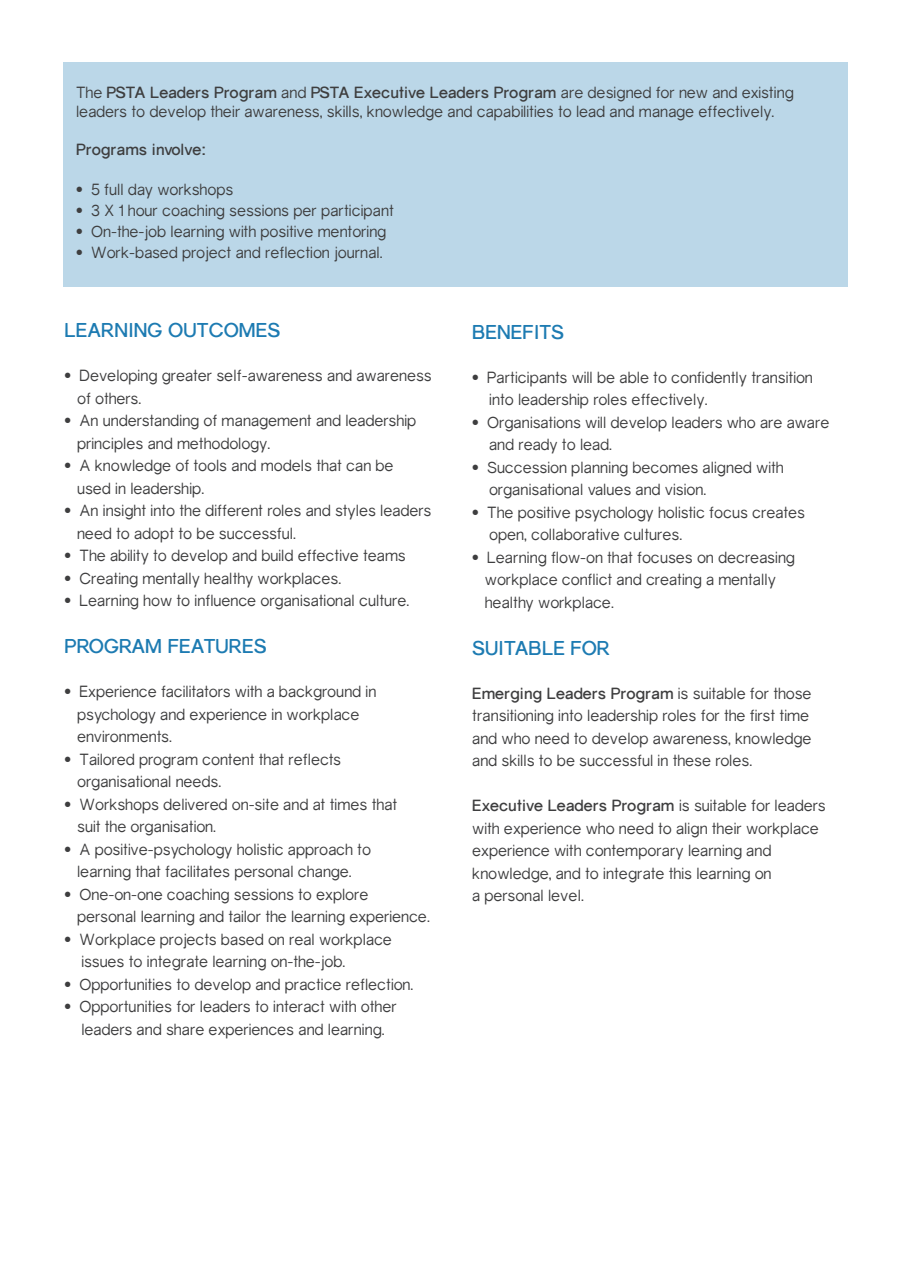
<style>
.page{position:relative;width:910px;height:1280px;background:#fff}
.page>*{position:absolute;margin:0;border:0;box-sizing:border-box;transform-origin:0 0}
.t1{font:700 19.5px "Gravity";color:#1d7bb2}
.t2{font:15.75px/22.5px "Gravity";color:#3e3e3f}
.t3{font:700 15.75px "Gravity";letter-spacing:-.01em;color:#3e3e3f}
.s1{font-weight:700}
</style>
<div class="page">
<div style="left:63px;top:63px;width:784px;height:224px;background:#bbd7e8"></div>
<p class="t2" style="left:76px;top:83px;width:719px;line-height:18.9px">The <span class="s1">PSTA Leaders Program</span> and <span class="s1">PSTA Executive Leaders Program</span> are designed for new and existing leaders to develop their awareness, skills, knowledge and capabilities to lead and manage effectively.</p>
<p class="t3" style="left:76px;top:140px;width:132px">Programs involve:</p>
<p class="t2" style="left:76px;top:178px;width:159px">• 5 full day workshops</p>
<p class="t2" style="left:76px;top:199px;width:319px">• 3 X 1 hour coaching sessions per participant</p>
<p class="t2" style="left:76px;top:220px;width:312px">• On-the-job learning with positive mentoring</p>
<p class="t2" style="left:76px;top:241px;width:308px">• Work-based project and reflection journal.</p>
<p class="t1" style="left:64px;top:318px;width:217px">LEARNING OUTCOMES</p>
<p class="t2" style="left:77px;top:365px;width:356px;text-indent:-13px">• Developing greater self-awareness and awareness of others.</p>
<p class="t2" style="left:77px;top:410px;width:341px;text-indent:-13px">• An understanding of management and leadership principles and methodology.</p>
<p class="t2" style="left:64px;top:455px;width:331px">• A knowledge of tools and models that can be</p>
<p class="t2" style="left:77px;top:477px;width:129px">used in leadership.</p>
<p class="t2" style="left:77px;top:500px;width:356px;text-indent:-13px">• An insight into the different roles and styles leaders need to adopt to be successful.</p>
<p class="t2" style="left:64px;top:545px;width:343px">• The ability to develop and build effective teams</p>
<p class="t2" style="left:64px;top:567px;width:278px">• Creating mentally healthy workplaces.</p>
<p class="t2" style="left:64px;top:590px;width:346px">• Learning how to influence organisational culture.</p>
<p class="t1" style="left:64px;top:634px;width:204px">PROGRAM FEATURES</p>
<p class="t2" style="left:64px;top:680px;width:313px;text-align:center">• Experience facilitators with a background in psychology and experience in workplace</p>
<p class="t2" style="left:77px;top:725px;width:96px">environments.</p>
<p class="t2" style="left:64px;top:748px;width:278px">• Tailored program content that reflects</p>
<p class="t2" style="left:77px;top:770px;width:146px">organisational needs.</p>
<p class="t2" style="left:64px;top:793px;width:334px">• Workshops delivered on-site and at times that</p>
<p class="t2" style="left:77px;top:815px;width:140px">suit the organisation.</p>
<p class="t2" style="left:64px;top:838px;width:308px">• A positive-psychology holistic approach to</p>
<p class="t2" style="left:77px;top:860px;width:276px">learning that facilitates personal change.</p>
<p class="t2" style="left:64px;top:883px;width:306px">• One-on-one coaching sessions to explore</p>
<p class="t2" style="left:77px;top:905px;width:354px">personal learning and tailor the learning experience.</p>
<p class="t2" style="left:64px;top:928px;width:329px">• Workplace projects based on real workplace</p>
<p class="t2" style="left:81px;top:950px;width:266px">issues to integrate learning on-the-job.</p>
<p class="t2" style="left:64px;top:973px;width:350px">• Opportunities to develop and practice reflection.</p>
<p class="t2" style="left:64px;top:995px;width:334px">• Opportunities for leaders to interact with other</p>
<p class="t2" style="left:81px;top:1018px;width:305px">leaders and share experiences and learning.</p>
<p class="t1" style="left:472px;top:320px;width:94px">BENEFITS</p>
<p class="t2" style="left:472px;top:366px;width:342px">• Participants will be able to confidently transition</p>
<p class="t2" style="left:489px;top:389px;width:220px">into leadership roles effectively.</p>
<p class="t2" style="left:472px;top:411px;width:359px">• Organisations will develop leaders who are aware</p>
<p class="t2" style="left:489px;top:434px;width:124px">and ready to lead.</p>
<p class="t2" style="left:489px;top:456px;width:296px;text-indent:-17px">• Succession planning becomes aligned with organisational values and vision.</p>
<p class="t2" style="left:472px;top:501px;width:334px">• The positive psychology holistic focus creates</p>
<p class="t2" style="left:489px;top:524px;width:195px">open, collaborative cultures.</p>
<p class="t2" style="left:472px;top:546px;width:324px;text-align:center">• Learning flow-on that focuses on decreasing workplace conflict and creating a mentally</p>
<p class="t2" style="left:485px;top:591px;width:130px">healthy workplace.</p>
<p class="t1" style="left:472px;top:636px;width:139px">SUITABLE FOR</p>
<p class="t2" style="left:472px;top:682px;width:341px"><span class="s1">Emerging Leaders Program</span> is suitable for those transitioning into leadership roles for the first time</p>
<p class="t2" style="left:472px;top:727px;width:341px">and who need to develop awareness, knowledge</p>
<p class="t2" style="left:472px;top:749px;width:282px">and skills to be successful in these roles.</p>
<p class="t2" style="left:472px;top:794px;width:355px"><span class="s1">Executive Leaders Program</span> is suitable for leaders with experience who need to align their workplace experience with contemporary learning and</p>
<p class="t2" style="left:472px;top:862px;width:301px">knowledge, and to integrate this learning on</p>
<p class="t2" style="left:472px;top:884px;width:113px">a personal level.</p>
</div>
